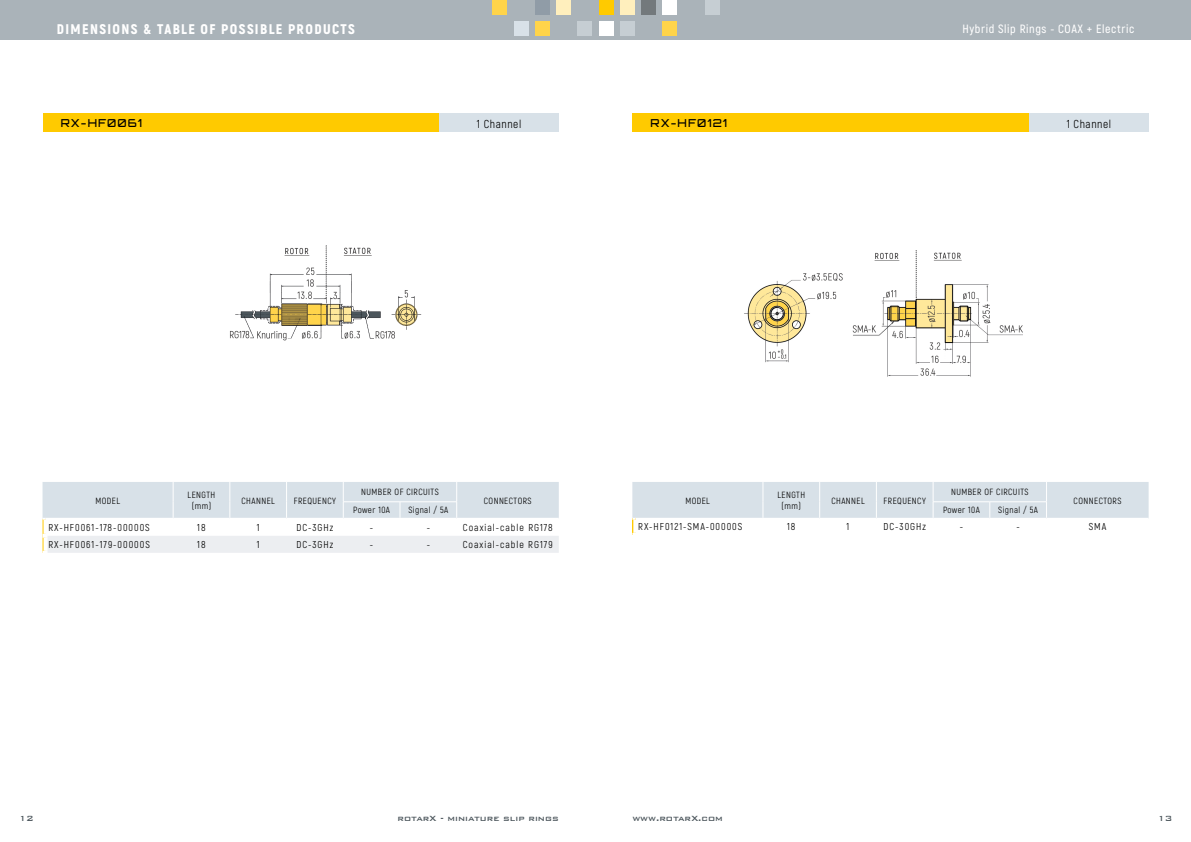
<style>
.page{position:relative;width:1191px;height:842px;background:#fff}
.page>*{position:absolute;margin:0;border:0;box-sizing:border-box;transform-origin:0 0}
.t1{font:900 14px "Akrobat";letter-spacing:.1em;color:#fff}
.t2{font:600 12px "Akrobat";letter-spacing:.05em;color:#fff}
.t3{font:11.5px "Akrobat";letter-spacing:.05em;color:#000}
.t4{font:500 11px "Orbitron";letter-spacing:.1em;color:#000}
.t5{font:10px "Akrobat";letter-spacing:.1em;color:#000}
.t6{font:500 10px "Bank Gothic BT";color:#4c565c}
.t7{font:9px/10.8px "Akrobat";letter-spacing:.05em;color:#000;text-align:center}
</style>
<div class="page">
<div style="left:0;top:0;width:1191px;height:40px;background:#aab3b9"></div>
<div style="left:705px;top:0;width:14px;height:14px;background:#c6ced3"></div>
<div style="left:663px;top:0;width:14px;height:14px;background:#fff"></div>
<div style="left:641px;top:0;width:15px;height:14px;background:#73797c"></div>
<div style="left:620px;top:0;width:14px;height:14px;background:#ffefbd"></div>
<div style="left:599px;top:0;width:14px;height:14px;background:#ffca00"></div>
<div style="left:663px;top:21px;width:14px;height:14px;background:#ffd44a"></div>
<div style="left:620px;top:21px;width:14px;height:14px;background:#c6ced3"></div>
<div style="left:599px;top:21px;width:14px;height:14px;background:#fff"></div>
<div style="left:493px;top:0;width:14px;height:14px;background:#ffd44a"></div>
<div style="left:535px;top:0;width:14px;height:14px;background:#909ca7"></div>
<div style="left:556px;top:0;width:14px;height:14px;background:#ffefbd"></div>
<div style="left:514px;top:21px;width:14px;height:14px;background:#d8e1e8"></div>
<div style="left:535px;top:21px;width:14px;height:14px;background:#ffd44a"></div>
<div style="left:578px;top:21px;width:14px;height:14px;background:#c6ced3"></div>
<img style="left:230px;top:246px;width:192px;height:95px">
<img style="left:744px;top:250px;width:279px;height:127px">
<div style="left:632px;top:113px;width:397px;height:19px;background:#ffca00"></div>
<div style="left:1029px;top:113px;width:119px;height:19px;background:#d8e1e8"></div>
<div style="left:43px;top:113px;width:396px;height:19px;background:#ffca00"></div>
<div style="left:439px;top:113px;width:119px;height:19px;background:#d8e1e8"></div>
<hr style="left:632px;top:519px;width:3px;height:16px;background:#ffca00">
<div style="left:632px;top:482px;width:516px;height:38px;background:#d8e1e8"></div>
<hr style="left:933px;top:518px;width:56px;height:2px;background:#fff">
<hr style="left:989px;top:518px;width:57px;height:2px;background:#fff">
<hr style="left:1046px;top:518px;width:102px;height:2px;background:#fff">
<svg style="left:633px;top:520px;width:3px;height:13px"></svg>
<svg style="left:43px;top:482px;width:516px;height:71px"></svg>
<hr style="left:44px;top:520px;width:4px;height:14px;background:#fff">
<hr style="left:44px;top:538px;width:4px;height:13px;background:#fff">
<h1 class="t1" style="left:57px;top:20px;width:300px">DIMENSIONS &amp; TABLE OF POSSIBLE PRODUCTS</h1>
<h2 class="t2" style="left:962px;top:21px;width:173px">Hybrid Slip Rings - COAX + Electric</h2>
<p class="t4" style="left:61px;top:116px;width:83px">RX-HF0061</p>
<p class="t3" style="left:477px;top:117px;width:46px">1 Channel</p>
<p class="t4" style="left:650px;top:116px;width:78px">RX-HF0121</p>
<p class="t3" style="left:1066px;top:117px;width:46px">1 Channel</p>
<p class="t7" style="left:96px;top:495px;width:26px">MODEL</p>
<p class="t7" style="left:188px;top:490px;width:29px">LENGTH (mm)</p>
<p class="t7" style="left:241px;top:495px;width:35px">CHANNEL</p>
<p class="t7" style="left:294px;top:495px;width:44px">FREQUENCY</p>
<p class="t7" style="left:361px;top:486px;width:79px">NUMBER OF CIRCUITS</p>
<p class="t7" style="left:353px;top:505px;width:38px">Power 10A</p>
<p class="t7" style="left:408px;top:505px;width:41px">Signal / 5A</p>
<p class="t7" style="left:484px;top:495px;width:49px">CONNECTORS</p>
<p class="t7" style="left:685px;top:495px;width:26px">MODEL</p>
<p class="t7" style="left:777px;top:490px;width:29px">LENGTH (mm)</p>
<p class="t7" style="left:831px;top:495px;width:35px">CHANNEL</p>
<p class="t7" style="left:883px;top:495px;width:44px">FREQUENCY</p>
<p class="t7" style="left:951px;top:486px;width:79px">NUMBER OF CIRCUITS</p>
<p class="t7" style="left:943px;top:505px;width:38px">Power 10A</p>
<p class="t7" style="left:998px;top:505px;width:41px">Signal / 5A</p>
<p class="t7" style="left:1073px;top:495px;width:49px">CONNECTORS</p>
<p class="t5" style="left:48px;top:521px;width:103px">RX-HF0061-178-00000S</p>
<p class="t5" style="left:197px;top:521px;width:10px">18</p>
<p class="t5" style="left:257px;top:521px;width:4px">1</p>
<p class="t5" style="left:296px;top:521px;width:38px">DC-3GHz</p>
<p class="t5" style="left:370px;top:521px;width:5px">-</p>
<p class="t5" style="left:427px;top:521px;width:5px">-</p>
<p class="t5" style="left:463px;top:521px;width:91px">Coaxial-cable RG178</p>
<p class="t5" style="left:48px;top:538px;width:103px">RX-HF0061-179-00000S</p>
<p class="t5" style="left:197px;top:538px;width:10px">18</p>
<p class="t5" style="left:257px;top:538px;width:4px">1</p>
<p class="t5" style="left:296px;top:538px;width:38px">DC-3GHz</p>
<p class="t5" style="left:370px;top:538px;width:5px">-</p>
<p class="t5" style="left:427px;top:538px;width:5px">-</p>
<p class="t5" style="left:463px;top:538px;width:91px">Coaxial-cable RG179</p>
<p class="t5" style="left:638px;top:520px;width:106px">RX-HF0121-SMA-00000S</p>
<p class="t5" style="left:787px;top:520px;width:10px">18</p>
<p class="t5" style="left:846px;top:520px;width:4px">1</p>
<p class="t5" style="left:883px;top:520px;width:44px">DC-30GHz</p>
<p class="t5" style="left:959px;top:520px;width:5px">-</p>
<p class="t5" style="left:1016px;top:520px;width:5px">-</p>
<p class="t5" style="left:1088px;top:520px;width:19px">SMA</p>
<p class="t6" style="left:19px;top:813px;width:16px">12</p>
<p class="t6" style="left:397px;top:812px;width:163px">rotarX - miniature slip rings</p>
<p class="t6" style="left:632px;top:812px;width:92px">www.rotarX.com</p>
<p class="t6" style="left:1157px;top:813px;width:16px">13</p>
</div>
